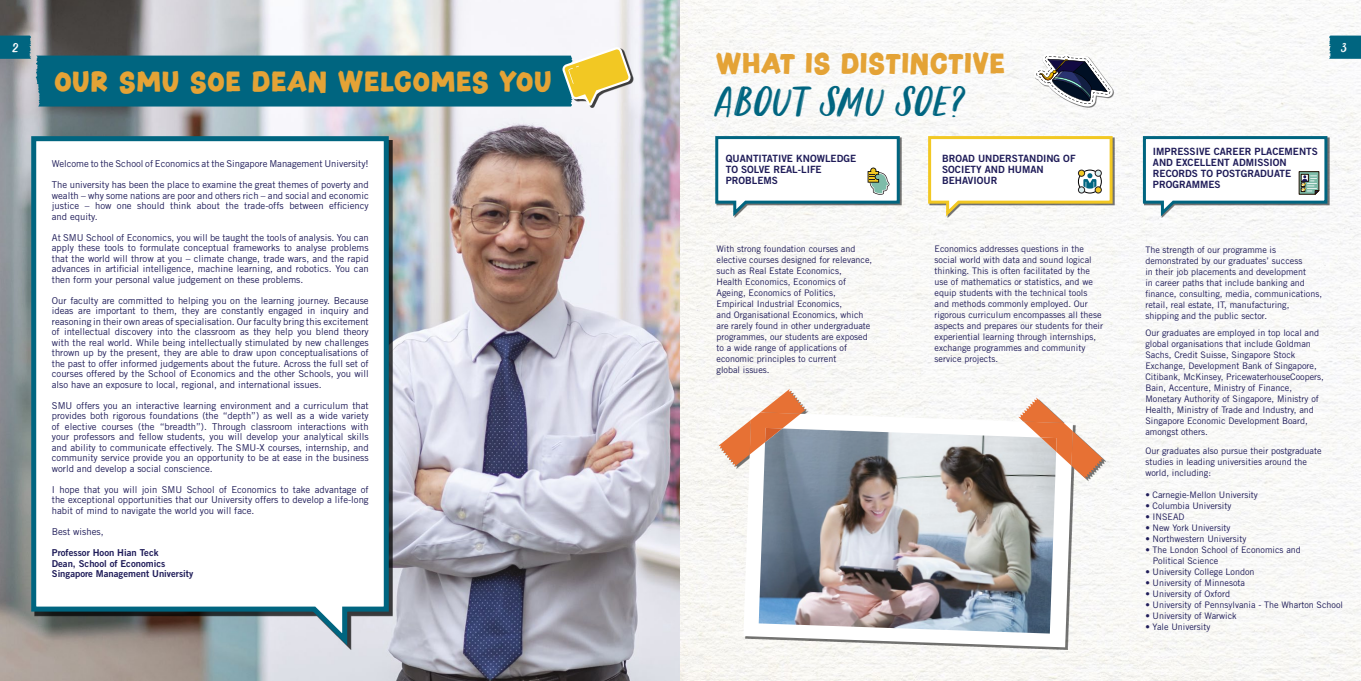
<style>
.page{position:relative;width:1361px;height:681px;background:#fff}
.page>*{position:absolute;margin:0;border:0;box-sizing:border-box;transform-origin:0 0}
.t1{font:42px "Salty Soul";letter-spacing:.025em;color:#006580}
.t2{font:30px "Daily Spark Sans";letter-spacing:.025em;color:#e4a336}
.t3{font:14px "Salty Soul";color:#fff}
.t4{font:10px/11px "Trade Gothic LT Std Bd 2";color:#1e1b58}
.t5{font:9.5px/10.5px "Trade Gothic LT Std";color:#1e1b58;text-align:justify}
.t6{font:9.5px/10.5px "Trade Gothic LT Std Bd 2";color:#1e1b58}
.t7{font:9px/11px "Trade Gothic LT Std";color:#1e1b58}
</style>
<div class="page">
<img style="left:0;top:0;width:1361px;height:680px">
<svg style="left:29px;top:134px;width:362px;height:517px"></svg>
<div style="left:564px;top:49px;width:69px;height:59px;background:#000;opacity:.75"></div>
<div style="left:1035px;top:54px;width:79px;height:54px;background:#000;opacity:.55"></div>
<svg style="left:1033px;top:53px;width:80px;height:53px"></svg>
<svg style="left:0;top:36px;width:631px;height:70px;background:#4d8a95"></svg>
<svg style="left:1329px;top:36px;width:32px;height:23px"></svg>
<svg style="left:926px;top:134px;width:188px;height:86px"></svg>
<div style="left:1094px;top:186px;width:7px;height:7px;border:1px solid #241f21;border-radius:50%"></div>
<svg style="left:1141px;top:134px;width:188px;height:86px"></svg>
<div style="left:720px;top:390px;width:385px;height:259px;background:#f9f8f6"></div>
<svg style="left:743px;top:412px;width:330px;height:235px;fill:#fff"></svg>
<img style="left:759px;top:428px;width:297px;height:205px">
<svg style="left:1018px;top:397px;width:85px;height:82px"></svg>
<img style="left:1041px;top:437px;width:15px;height:14px">
<svg style="left:719px;top:388px;width:87px;height:78px"></svg>
<img style="left:765px;top:427px;width:17px;height:15px">
<svg style="left:714px;top:134px;width:187px;height:86px"></svg>
<h3 class="t3" style="left:12px;top:39px;width:9px">2</h3>
<h3 class="t3" style="left:1341px;top:39px;width:8px">3</h3>
<h2 class="t2" style="left:716px;top:42px;width:290px">WHAT IS DISTINCTIVE</h2>
<h1 class="t1" style="left:716px;top:78px;width:250px">ABOUT SMU SOE?</h1>
<p class="t4" style="left:726px;top:153px;width:132px">QUANTITATIVE KNOWLEDGE<br>TO SOLVE REAL-LIFE<br>PROBLEMS</p>
<p class="t4" style="left:942px;top:153px;width:135px">BROAD UNDERSTANDING OF<br>SOCIETY AND HUMAN<br>BEHAVIOUR</p>
<p class="t4" style="left:1153px;top:146px;width:166px">IMPRESSIVE CAREER PLACEMENTS<br>AND EXCELLENT ADMISSION<br>RECORDS TO POSTGRADUATE<br>PROGRAMMES</p>
<h2 class="t2" style="left:54px;top:61px;width:499px">OUR SMU SOE DEAN WELCOMES YOU</h2>
<p class="t5" style="left:52px;top:158px;width:318px">Welcome to the School of Economics at the Singapore Management University!</p>
<p class="t5" style="left:52px;top:179px;width:318px">The university has been the place to examine the great themes of poverty and wealth – why some nations are poor and others rich – and social and economic justice – how one should think about the trade-offs between efficiency and equity.</p>
<p class="t5" style="left:52px;top:232px;width:318px">At SMU School of Economics, you will be taught the tools of analysis. You can apply these tools to formulate conceptual frameworks to analyse problems that the world will throw at you – climate change, trade wars, and the rapid advances in artificial intelligence, machine learning, and robotics. You can then form your personal value judgement on these problems.</p>
<p class="t5" style="left:52px;top:295px;width:318px">Our faculty are committed to helping you on the learning journey. Because ideas are important to them, they are constantly engaged in inquiry and reasoning in their own areas of specialisation. Our faculty bring this excitement of intellectual discovery into the classroom as they help you blend theory with the real world. While being intellectually stimulated by new challenges thrown up by the present, they are able to draw upon conceptualisations of the past to offer informed judgements about the future. Across the full set of courses offered by the School of Economics and the other Schools, you will also have an exposure to local, regional, and international issues.</p>
<p class="t5" style="left:52px;top:400px;width:318px">SMU offers you an interactive learning environment and a curriculum that provides both rigorous foundations (the “depth”) as well as a wide variety of elective courses (the “breadth”). Through classroom interactions with your professors and fellow students, you will develop your analytical skills and ability to communicate effectively. The SMU-X courses, internship, and community service provide you an opportunity to be at ease in the business world and develop a social conscience.</p>
<p class="t5" style="left:52px;top:484px;width:318px">I hope that you will join SMU School of Economics to take advantage of the exceptional opportunities that our University offers to develop a life-long habit of mind to navigate the world you will face.</p>
<p class="t5" style="left:52px;top:526px;width:53px">Best wishes,</p>
<p class="t6" style="left:52px;top:547px;width:143px">Professor Hoon Hian Teck<br>Dean, School of Economics<br>Singapore Management University</p>
<p class="t7" style="left:716px;top:243px;width:157px">With strong foundation courses and elective courses designed for relevance, such as Real Estate Economics,<br>Health Economics, Economics of Ageing, Economics of Politics, Empirical Industrial Economics,<br>and Organisational Economics, which are rarely found in other undergraduate programmes, our students are exposed to a wide range of applications of economic principles to current<br>global issues.</p>
<p class="t7" style="left:934px;top:243px;width:170px">Economics addresses questions in the social world with data and sound logical thinking. This is often facilitated by the use of mathematics or statistics, and we equip students with the technical tools and methods commonly employed. Our rigorous curriculum encompasses all these aspects and prepares our students for their experiential learning through internships, exchange programmes and community service projects.</p>
<p class="t7" style="left:1145px;top:244px;width:178px">The strength of our programme is demonstrated by our graduates’ success<br>in their job placements and development<br>in career paths that include banking and finance, consulting, media, communications, retail, real estate, IT, manufacturing, shipping and the public sector.</p>
<p class="t7" style="left:1145px;top:327px;width:180px">Our graduates are employed in top local and global organisations that include Goldman Sachs, Credit Suisse, Singapore Stock Exchange, Development Bank of Singapore, Citibank, McKinsey, PricewaterhouseCoopers, Bain, Accenture, Ministry of Finance, Monetary Authority of Singapore, Ministry of Health, Ministry of Trade and Industry, and Singapore Economic Development Board, amongst others.</p>
<p class="t7" style="left:1145px;top:444px;width:178px">Our graduates also pursue their postgraduate studies in leading universities around the world, including:</p>
<p class="t7" style="left:1145px;top:488px;width:114px">• Carnegie-Mellon University</p>
<p class="t7" style="left:1145px;top:499px;width:87px">• Columbia University</p>
<p class="t7" style="left:1145px;top:510px;width:41px">• INSEAD</p>
<p class="t7" style="left:1145px;top:521px;width:87px">• New York University</p>
<p class="t7" style="left:1145px;top:532px;width:102px">• Northwestern University</p>
<p class="t7" style="left:1152px;top:543px;width:150px;text-indent:-7px">• The London School of Economics and<br>Political Science</p>
<p class="t7" style="left:1145px;top:565px;width:111px">• University College London</p>
<p class="t7" style="left:1145px;top:576px;width:101px">• University of Minnesota</p>
<p class="t7" style="left:1145px;top:587px;width:86px">• University of Oxford</p>
<p class="t7" style="left:1145px;top:598px;width:199px">• University of Pennsylvania - The Wharton School</p>
<p class="t7" style="left:1145px;top:609px;width:93px">• University of Warwick</p>
<p class="t7" style="left:1145px;top:620px;width:66px">• Yale University</p>
</div>
